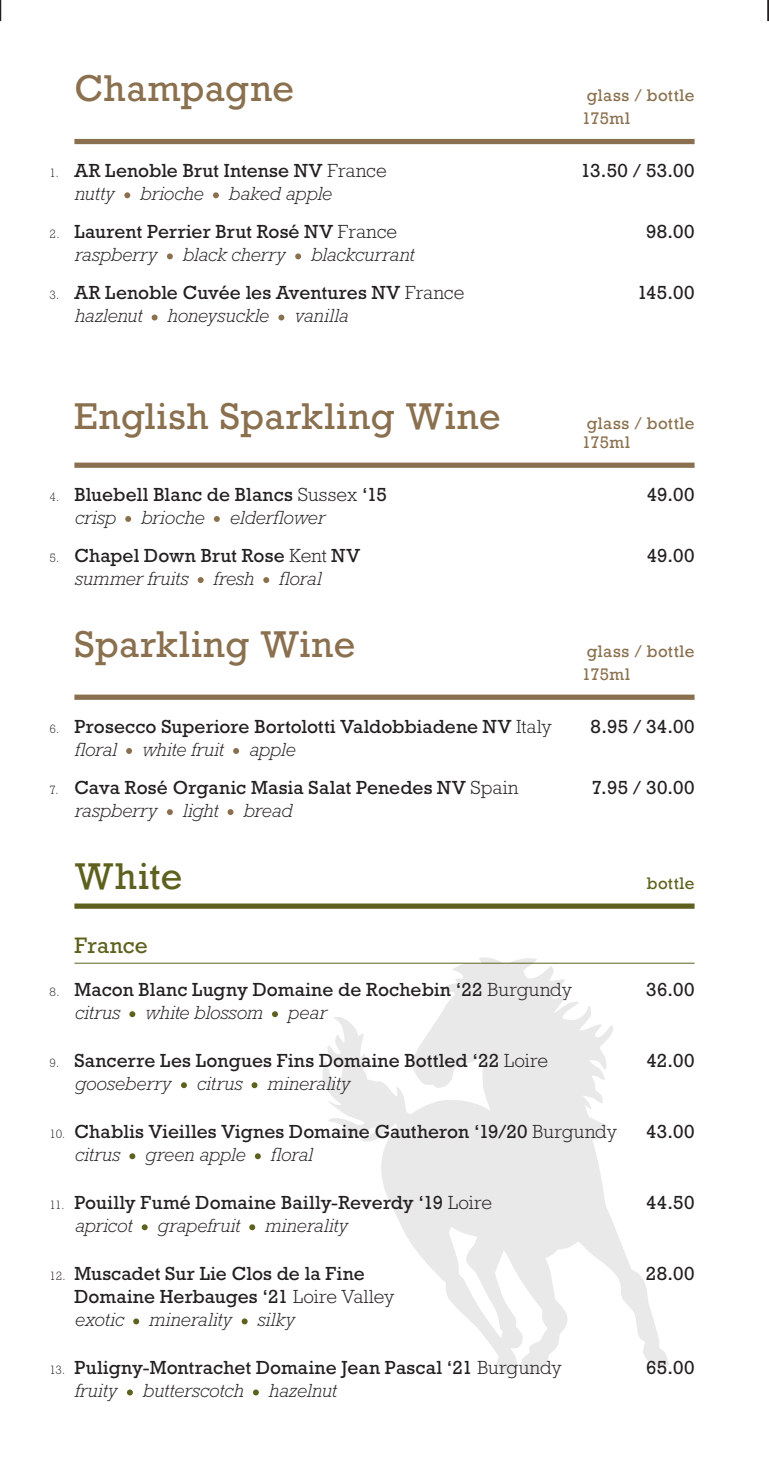
<style>
.page{position:relative;width:769px;height:1474px;background:#fff}
.page>*{position:absolute;margin:0;border:0;box-sizing:border-box;transform-origin:0 0}
.heading_fizz{font:35px "Rockwell";letter-spacing:.015em;color:#8a704e}
.heading_white{font:35px "Rockwell";letter-spacing:.02em;color:#5e611e}
.subheading_white{font:22.75px "Rockwell Std";letter-spacing:.005em;color:#5e611e}
.wine{font:19.25px "Rockwell Std";letter-spacing:.005em;color:#231f20}
.description{font:italic 300 19.25px "Rockwell Std";color:#231f20}
.description-2{font:italic 300 19.25px "Rockwell Std";letter-spacing:.02em;color:#231f20}
.heading_fizz-2{font:15.75px/23.1px "Rockwell";letter-spacing:.03em;color:#8a704e}
.heading_white-2{font:15.75px "Rockwell";letter-spacing:.035em;color:#5e611e}
.s1{font-weight:300;font-size:12.25px}
.s2{font-weight:300}
</style>
<div class="page">
<svg style="left:323px;top:957px;width:346px;height:417px"></svg>
<div style="left:74px;top:139px;width:620px;height:5px;background:#8a704e"></div>
<div style="left:74px;top:462px;width:620px;height:6px;background:#8a704e"></div>
<div style="left:74px;top:694px;width:620px;height:6px;background:#8a704e"></div>
<div style="left:74px;top:903px;width:620px;height:5px;background:#5e611e"></div>
<hr style="left:74px;top:962px;width:620px;height:1px;background:#5e611e">
<svg style="left:124px;top:192px;width:6px;height:6px"></svg>
<svg style="left:213px;top:192px;width:6px;height:6px"></svg>
<svg style="left:167px;top:253px;width:6px;height:6px"></svg>
<svg style="left:295px;top:253px;width:6px;height:6px"></svg>
<svg style="left:152px;top:314px;width:6px;height:6px"></svg>
<svg style="left:278px;top:314px;width:6px;height:6px"></svg>
<svg style="left:125px;top:516px;width:6px;height:6px"></svg>
<svg style="left:214px;top:516px;width:6px;height:6px"></svg>
<svg style="left:198px;top:577px;width:6px;height:6px"></svg>
<svg style="left:263px;top:577px;width:6px;height:6px"></svg>
<svg style="left:126px;top:748px;width:6px;height:6px"></svg>
<svg style="left:233px;top:748px;width:6px;height:6px"></svg>
<svg style="left:167px;top:809px;width:6px;height:6px"></svg>
<svg style="left:228px;top:809px;width:5px;height:6px"></svg>
<svg style="left:129px;top:1011px;width:6px;height:6px"></svg>
<svg style="left:272px;top:1011px;width:6px;height:6px"></svg>
<svg style="left:181px;top:1082px;width:6px;height:6px"></svg>
<svg style="left:252px;top:1082px;width:5px;height:6px"></svg>
<svg style="left:129px;top:1153px;width:6px;height:6px"></svg>
<svg style="left:255px;top:1153px;width:6px;height:6px"></svg>
<svg style="left:142px;top:1224px;width:6px;height:6px"></svg>
<svg style="left:249px;top:1224px;width:6px;height:6px"></svg>
<svg style="left:133px;top:1318px;width:6px;height:6px"></svg>
<svg style="left:242px;top:1318px;width:6px;height:6px"></svg>
<svg style="left:127px;top:1389px;width:6px;height:6px"></svg>
<svg style="left:253px;top:1389px;width:6px;height:6px"></svg>
<hr style="left:767px;top:0;width:2px;height:21px;background:#231f20">
<svg style="left:0;top:0;width:1px;height:21px"></svg>
<p class="heading_fizz" style="left:74px;top:67px;width:221px">Champagne</p>
<p class="heading_fizz-2" style="left:582px;top:84px;width:114px;text-indent:5px">glass / bottle<br>175ml</p>
<p class="wine" style="left:50px;top:159px;width:339px"><span class="s1">1.</span> AR Lenoble Brut Intense NV <span class="s2">France</span></p>
<p class="wine" style="left:581px;top:159px;width:115px">13.50 / 53.00</p>
<p class="description" style="left:74px;top:182px;width:42px">nutty</p>
<p class="description" style="left:140px;top:182px;width:65px">brioche</p>
<p class="description" style="left:229px;top:182px;width:105px">baked apple</p>
<p class="wine" style="left:50px;top:220px;width:349px"><span class="s1">2.</span> Laurent Perrier Brut Rosé NV <span class="s2">France</span></p>
<p class="wine" style="left:646px;top:220px;width:50px">98.00</p>
<p class="description" style="left:74px;top:244px;width:84px">raspberry</p>
<p class="description" style="left:182px;top:244px;width:105px">black cherry</p>
<p class="description" style="left:311px;top:244px;width:105px">blackcurrant</p>
<p class="wine" style="left:50px;top:281px;width:416px"><span class="s1">3.</span> AR Lenoble Cuvée les Aventures NV <span class="s2">France</span></p>
<p class="wine" style="left:637px;top:281px;width:59px">145.00</p>
<p class="description" style="left:74px;top:305px;width:69px">hazlenut</p>
<p class="description" style="left:167px;top:305px;width:103px">honeysuckle</p>
<p class="description-2" style="left:294px;top:305px;width:55px">vanilla</p>
<p class="heading_fizz" style="left:74px;top:394px;width:428px">English Sparkling Wine</p>
<p class="heading_fizz-2" style="left:582px;top:414px;width:114px;line-height:18.9px;text-indent:5px">glass / bottle<br>175ml</p>
<p class="wine" style="left:50px;top:483px;width:339px"><span class="s1">4.</span> Bluebell Blanc de Blancs <span class="s2">Sussex</span> ‘15</p>
<p class="wine" style="left:647px;top:483px;width:49px">49.00</p>
<p class="description" style="left:74px;top:506px;width:43px">crisp</p>
<p class="description" style="left:141px;top:506px;width:65px">brioche</p>
<p class="description" style="left:229px;top:506px;width:96px">elderflower</p>
<p class="wine" style="left:50px;top:544px;width:312px"><span class="s1">5.</span> Chapel Down Brut Rose <span class="s2">Kent</span> NV</p>
<p class="wine" style="left:647px;top:544px;width:49px">49.00</p>
<p class="description-2" style="left:74px;top:567px;width:115px">summer fruits</p>
<p class="description" style="left:213px;top:567px;width:42px">fresh</p>
<p class="description" style="left:279px;top:567px;width:44px">floral</p>
<p class="heading_fizz" style="left:74px;top:622px;width:283px">Sparkling Wine</p>
<p class="heading_fizz-2" style="left:582px;top:639px;width:114px;text-indent:5px">glass / bottle<br>175ml</p>
<p class="wine" style="left:50px;top:715px;width:504px"><span class="s1">6.</span> Prosecco Superiore Bortolotti Valdobbiadene NV <span class="s2">Italy</span></p>
<p class="wine" style="left:591px;top:715px;width:105px">8.95 / 34.00</p>
<p class="description" style="left:74px;top:738px;width:44px">floral</p>
<p class="description" style="left:142px;top:738px;width:83px">white fruit</p>
<p class="description" style="left:249px;top:738px;width:48px">apple</p>
<p class="wine" style="left:50px;top:776px;width:470px"><span class="s1">7.</span> Cava Rosé Organic Masia Salat Penedes NV <span class="s2">Spain</span></p>
<p class="wine" style="left:592px;top:776px;width:104px">7.95 / 30.00</p>
<p class="description" style="left:74px;top:799px;width:84px">raspberry</p>
<p class="description" style="left:182px;top:799px;width:37px">light</p>
<p class="description" style="left:243px;top:799px;width:51px">bread</p>
<p class="heading_white" style="left:74px;top:854px;width:109px">White</p>
<p class="heading_white-2" style="left:647px;top:873px;width:49px">bottle</p>
<p class="subheading_white" style="left:74px;top:932px;width:75px">France</p>
<p class="wine" style="left:50px;top:978px;width:524px"><span class="s1">8.</span> Macon Blanc Lugny Domaine de Rochebin ‘22 <span class="s2">Burgundy</span></p>
<p class="wine" style="left:646px;top:978px;width:50px">36.00</p>
<p class="description" style="left:74px;top:1001px;width:47px">citrus</p>
<p class="description" style="left:145px;top:1001px;width:119px">white blossom</p>
<p class="description" style="left:288px;top:1001px;width:40px">pear</p>
<p class="wine" style="left:50px;top:1049px;width:500px"><span class="s1">9.</span> Sancerre Les Longues Fins Domaine Bottled ‘22 <span class="s2">Loire</span></p>
<p class="wine" style="left:646px;top:1049px;width:50px">42.00</p>
<p class="description" style="left:74px;top:1072px;width:98px">gooseberry</p>
<p class="description" style="left:197px;top:1072px;width:47px">citrus</p>
<p class="description" style="left:267px;top:1072px;width:85px">minerality</p>
<p class="wine" style="left:50px;top:1120px;width:569px"><span class="s1">10.</span> Chablis Vieilles Vignes Domaine Gautheron ‘19/20 <span class="s2">Burgundy</span></p>
<p class="wine" style="left:646px;top:1120px;width:50px">43.00</p>
<p class="description" style="left:74px;top:1143px;width:47px">citrus</p>
<p class="description" style="left:145px;top:1143px;width:102px">green apple</p>
<p class="description" style="left:270px;top:1143px;width:44px">floral</p>
<p class="wine" style="left:50px;top:1191px;width:444px"><span class="s1">11.</span> Pouilly Fumé Domaine Bailly-Reverdy ‘19 <span class="s2">Loire</span></p>
<p class="wine" style="left:646px;top:1191px;width:50px">44.50</p>
<p class="description" style="left:74px;top:1214px;width:59px">apricot</p>
<p class="description" style="left:157px;top:1214px;width:84px">grapefruit</p>
<p class="description" style="left:265px;top:1214px;width:85px">minerality</p>
<p class="wine" style="left:50px;top:1262px;width:317px"><span class="s1">12.</span> Muscadet Sur Lie Clos de la Fine</p>
<p class="wine" style="left:646px;top:1262px;width:50px">28.00</p>
<p class="wine" style="left:74px;top:1285px;width:321px">Domaine Herbauges ‘21 <span class="s2">Loire Valley</span></p>
<p class="description" style="left:74px;top:1308px;width:51px">exotic</p>
<p class="description" style="left:149px;top:1308px;width:85px">minerality</p>
<p class="description" style="left:257px;top:1308px;width:39px">silky</p>
<p class="wine" style="left:50px;top:1356px;width:514px"><span class="s1">13.</span> Puligny-Montrachet Domaine Jean Pascal ‘21 <span class="s2">Burgundy</span></p>
<p class="wine" style="left:646px;top:1356px;width:50px">65.00</p>
<p class="description" style="left:74px;top:1379px;width:44px">fruity</p>
<p class="description" style="left:143px;top:1379px;width:102px">butterscotch</p>
<p class="description" style="left:268px;top:1379px;width:69px">hazelnut</p>
</div>
